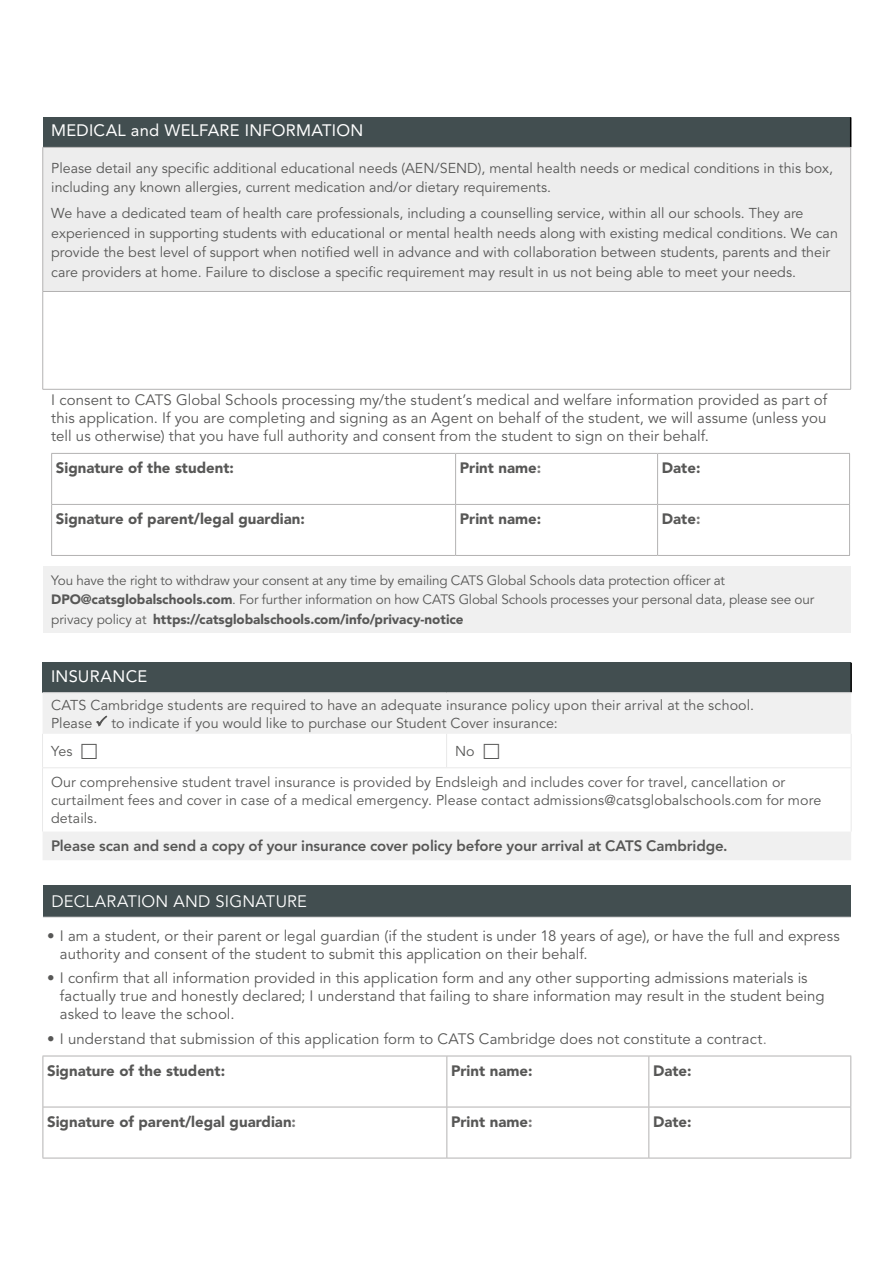
<style>
.page{position:relative;width:893px;height:1263px;background:#fff}
.page>*{position:absolute;margin:0;border:0;box-sizing:border-box;transform-origin:0 0}
.t1{font:16.5px "Avenir LT Std";letter-spacing:.015em;color:#fff}
.t2{font:16.5px "Avenir LT Std";letter-spacing:.015em;color:#fff}
.t3{font:15px/18px "Avenir LT Std";letter-spacing:.005em;color:#575756}
.t4{font:900 15px "Avenir LT Std";color:#575756}
.t5{font:800 15px "Avenir LT Std";letter-spacing:-.01em;color:#575756}
.t6{font:14.25px/19.5px "Avenir LT Std";color:#575756}
.t7{font:13.5px/19.5px "Avenir LT Std";letter-spacing:-.01em;color:#575756}
.s1{color:#7c7b7b}
.s2{font-weight:900}
</style>
<div class="page">
<div style="left:43px;top:117px;width:808px;height:30px;background:#424e50"></div>
<div style="left:43px;top:147px;width:808px;height:144px;background:#ededed"></div>
<div style="left:43px;top:566px;width:808px;height:66px;background:#f0f0f0"></div>
<hr style="left:850px;top:117px;width:1px;height:30px;background:#000">
<hr style="left:43px;top:147px;width:808px;height:1px;background:#b3b2b2">
<hr style="left:43px;top:148px;width:1px;height:143px;background:#b3b2b2">
<hr style="left:850px;top:148px;width:1px;height:143px;background:#b3b2b2">
<hr style="left:43px;top:291px;width:808px;height:1px;background:#b3b2b2">
<hr style="left:43px;top:292px;width:1px;height:97px;background:#b3b2b2">
<hr style="left:850px;top:292px;width:1px;height:97px;background:#b3b2b2">
<hr style="left:43px;top:389px;width:808px;height:1px;background:#b3b2b2">
<hr style="left:51px;top:453px;width:405px;height:1px;background:#b3b2b2">
<hr style="left:456px;top:453px;width:202px;height:1px;background:#b3b2b2">
<hr style="left:455px;top:454px;width:1px;height:50px;background:#b3b2b2">
<hr style="left:658px;top:453px;width:192px;height:1px;background:#b3b2b2">
<hr style="left:657px;top:454px;width:1px;height:50px;background:#b3b2b2">
<hr style="left:849px;top:454px;width:1px;height:50px;background:#b3b2b2">
<hr style="left:52px;top:504px;width:404px;height:1px;background:#b3b2b2">
<hr style="left:456px;top:504px;width:202px;height:1px;background:#b3b2b2">
<hr style="left:455px;top:505px;width:1px;height:50px;background:#b3b2b2">
<hr style="left:658px;top:504px;width:192px;height:1px;background:#b3b2b2">
<hr style="left:657px;top:505px;width:1px;height:50px;background:#b3b2b2">
<hr style="left:849px;top:505px;width:1px;height:50px;background:#b3b2b2">
<hr style="left:51px;top:555px;width:405px;height:1px;background:#b3b2b2">
<hr style="left:456px;top:555px;width:202px;height:1px;background:#b3b2b2">
<hr style="left:658px;top:555px;width:192px;height:1px;background:#b3b2b2">
<hr style="left:51px;top:454px;width:1px;height:50px;background:#b3b2b2">
<hr style="left:51px;top:504px;width:1px;height:51px;background:#b3b2b2">
<div style="left:43px;top:885px;width:808px;height:32px;background:#424e50"></div>
<hr style="left:43px;top:917px;width:404px;height:1px;background:#d5d5d5">
<hr style="left:447px;top:917px;width:202px;height:1px;background:#d5d5d5">
<hr style="left:649px;top:917px;width:202px;height:1px;background:#d5d5d5">
<hr style="left:43px;top:1056px;width:404px;height:1px;background:#b3b2b2">
<hr style="left:447px;top:1056px;width:202px;height:1px;background:#b3b2b2">
<hr style="left:446px;top:1056px;width:1px;height:51px;background:#b3b2b2">
<hr style="left:649px;top:1056px;width:202px;height:1px;background:#b3b2b2">
<hr style="left:648px;top:1056px;width:1px;height:51px;background:#b3b2b2">
<hr style="left:850px;top:1056px;width:1px;height:51px;background:#b3b2b2">
<hr style="left:43px;top:1107px;width:404px;height:1px;background:#b3b2b2">
<hr style="left:447px;top:1107px;width:202px;height:1px;background:#b3b2b2">
<hr style="left:446px;top:1107px;width:1px;height:51px;background:#b3b2b2">
<hr style="left:649px;top:1107px;width:202px;height:1px;background:#b3b2b2">
<hr style="left:648px;top:1107px;width:1px;height:51px;background:#b3b2b2">
<hr style="left:850px;top:1107px;width:1px;height:51px;background:#b3b2b2">
<hr style="left:43px;top:1158px;width:404px;height:1px;background:#b3b2b2">
<hr style="left:447px;top:1158px;width:202px;height:1px;background:#b3b2b2">
<hr style="left:649px;top:1158px;width:202px;height:1px;background:#b3b2b2">
<hr style="left:43px;top:1056px;width:1px;height:51px;background:#b3b2b2">
<hr style="left:43px;top:1107px;width:1px;height:51px;background:#b3b2b2">
<div style="left:43px;top:663px;width:808px;height:30px;background:#424e50"></div>
<svg style="left:43px;top:693px;width:808px;height:167px"></svg>
<hr style="left:42px;top:734px;width:1px;height:33px;background:#e9e9e9">
<hr style="left:446px;top:734px;width:1px;height:33px;background:#e9e9e9">
<hr style="left:851px;top:734px;width:1px;height:33px;background:#e9e9e9">
<hr style="left:42px;top:768px;width:1px;height:63px;background:#e9e9e9">
<hr style="left:42px;top:767px;width:405px;height:1px;background:#e9e9e9">
<hr style="left:447px;top:767px;width:404px;height:1px;background:#e9e9e9">
<hr style="left:851px;top:768px;width:1px;height:63px;background:#e9e9e9">
<hr style="left:850px;top:663px;width:2px;height:29px;background:#000">
<hr style="left:43px;top:692px;width:404px;height:1px;background:#d5d5d5">
<hr style="left:447px;top:692px;width:405px;height:1px;background:#d5d5d5">
<svg style="left:97px;top:716px;width:10px;height:10px"></svg>
<svg style="left:82px;top:743px;width:15px;height:16px"></svg>
<svg style="left:484px;top:743px;width:15px;height:16px"></svg>
<p class="t1" style="left:51px;top:121px;width:314px">MEDICAL and WELFARE INFORMATION</p>
<p class="t6" style="left:51px;top:159px;width:783px">Please detail any specific additional educational needs (AEN/SEND), mental health needs or medical conditions in this box, including any known allergies, current medication and/or dietary requirements.</p>
<p class="t6" style="left:51px;top:204px;width:788px">We have a dedicated team of health care professionals, including a counselling service, within all our schools. They are experienced in supporting students with educational or mental health needs along with existing medical conditions. We can provide the best level of support when notified well in advance and with collaboration between students, parents and their care providers at home. Failure to disclose a specific requirement may result in us not being able to meet your needs.</p>
<p class="t3" style="left:51px;top:391px;width:777px;text-align:justify">I consent to CATS Global Schools processing my/the student’s medical and welfare information provided as part of this application. If you are completing and signing as an Agent on behalf of the student, we will assume (unless you tell us otherwise) that you have full authority and consent from the student to sign on their behalf.</p>
<p class="t4" style="left:56px;top:459px;width:180px">Signature of the student:</p>
<p class="t4" style="left:460px;top:459px;width:83px">Print name<span class="s1">:</span></p>
<p class="t4" style="left:662px;top:459px;width:40px">Date:</p>
<p class="t4" style="left:56px;top:510px;width:250px">Signature of parent/legal guardian:</p>
<p class="t4" style="left:460px;top:510px;width:83px">Print name:</p>
<p class="t4" style="left:662px;top:510px;width:40px">Date<span class="s1">:</span></p>
<p class="t7" style="left:51px;top:571px;width:765px">You have the right to withdraw your consent at any time by emailing CATS Global Schools data protection officer at<br><span class="s2">DPO@catsglobalschools.com</span>. For further information on how CATS Global Schools processes your personal data, please see our privacy policy at <span class="s2">https://catsglobalschools.com/info/privacy-notice</span></p>
<p class="t1" style="left:51px;top:666px;width:98px">INSURANCE</p>
<p class="t6" style="left:51px;top:696px;width:705px;line-height:18px">CATS Cambridge students are required to have an adequate insurance policy upon their arrival at the school.<br>Please</p>
<p class="t6" style="left:111px;top:713px;width:448px">to indicate if you would like to purchase our Student Cover insurance:</p>
<p class="t6" style="left:51px;top:742px;width:23px">Yes</p>
<p class="t6" style="left:51px;top:736px;width:736px;line-height:31.2px;text-indent:404px">No<br>Our comprehensive student travel insurance is provided by Endsleigh and includes cover for travel, cancellation or</p>
<p class="t6" style="left:51px;top:791px;width:772px;line-height:18px">curtailment fees and cover in case of a medical emergency. Please contact admissions@catsglobalschools.com for more details.</p>
<p class="t5" style="left:51px;top:837px;width:678px">Please scan and send a copy of your insurance cover policy before your arrival at CATS Cambridge.</p>
<p class="t2" style="left:51px;top:892px;width:257px">DECLARATION AND SIGNATURE</p>
<p class="t3" style="left:60px;top:927px;width:781px;text-indent:-13px">• I am a student, or their parent or legal guardian (if the student is under 18 years of age), or have the full and express authority and consent of the student to submit this application on their behalf.</p>
<p class="t3" style="left:60px;top:969px;width:766px;text-indent:-13px">• I confirm that all information provided in this application form and any other supporting admissions materials is factually true and honestly declared; I understand that failing to share information may result in the student being asked to leave the school.</p>
<p class="t3" style="left:47px;top:1023px;width:721px;line-height:32.2px">• I understand that submission of this application form to CATS Cambridge does not constitute a contract<span class="s1">.<br></span><span class="s2">Signature of the student:</span></p>
<p class="t4" style="left:451px;top:1061px;width:83px">Print name:</p>
<p class="t4" style="left:653px;top:1061px;width:40px">Date:</p>
<p class="t4" style="left:47px;top:1112px;width:250px">Signature of parent/legal guardian<span class="s1">:</span></p>
<p class="t4" style="left:451px;top:1112px;width:83px">Print name<span class="s1">:</span></p>
<p class="t4" style="left:653px;top:1112px;width:40px">Date:</p>
</div>
